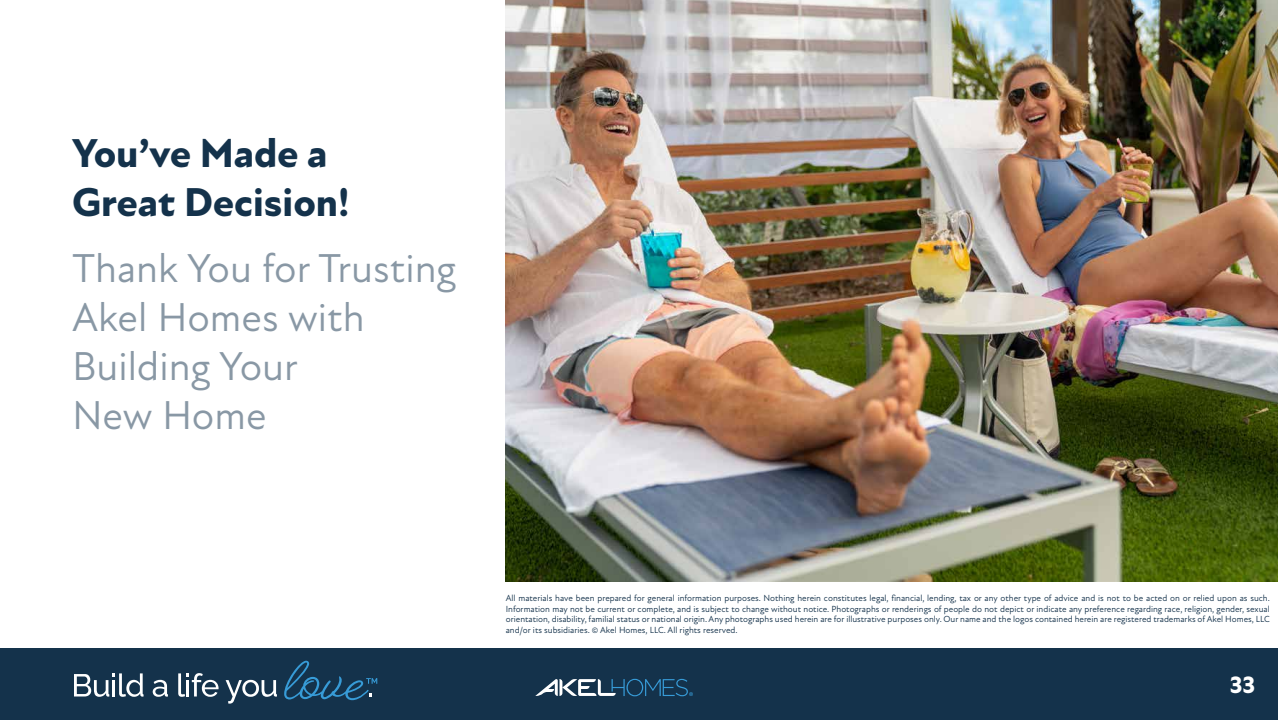
<style>
.page{position:relative;width:1278px;height:720px;background:#fff}
.page>*{position:absolute;margin:0;border:0;box-sizing:border-box;transform-origin:0 0}
.t1{font:41px/49.2px "New Atten";color:#8998a5}
.t2{font:800 41px/49.2px "New Atten";color:#14324b}
.t3{font:800 24px "New Atten";color:#fff}
.t4{font:9px/10.8px "New Atten";color:#14324b;text-align:justify}
</style>
<div class="page">
<div style="left:1206px;top:648px;width:72px;height:72px;background:#14324b"></div>
<div style="left:0;top:648px;width:1214px;height:72px;background:#14324b"></div>
<svg style="left:74px;top:673px;width:70px;height:24px"></svg>
<svg style="left:153px;top:680px;width:15px;height:17px"></svg>
<svg style="left:178px;top:673px;width:41px;height:24px"></svg>
<svg style="left:226px;top:680px;width:51px;height:24px"></svg>
<svg style="left:284px;top:661px;width:93px;height:39px"></svg>
<svg style="left:535px;top:679px;width:158px;height:17px"></svg>
<img style="left:506px;top:0;width:772px;height:581px">
<h1 class="t2" style="left:72px;top:130px;width:279px">You’ve Made a<br>Great Decision!</h1>
<h1 class="t1" style="left:72px;top:244px;width:386px">Thank You for Trusting<br>Akel Homes with<br>Building Your<br>New Home</h1>
<p class="t4" style="left:506px;top:592px;width:766px">All materials have been prepared for general information purposes. Nothing herein constitutes legal, financial, lending, tax or any other type of advice and is not to be acted on or relied upon as such.<br>Information may not be current or complete, and is subject to change without notice. Photographs or renderings of people do not depict or indicate any preference regarding race, religion, gender, sexual orientation, disability, familial status or national origin. Any photographs used herein are for illustrative purposes only. Our name and the logos contained herein are registered trademarks of Akel Homes, LLC and/or its subsidiaries. © Akel Homes, LLC. All rights reserved.</p>
<h2 class="t3" style="left:1230px;top:671px;width:27px">33</h2>
</div>
